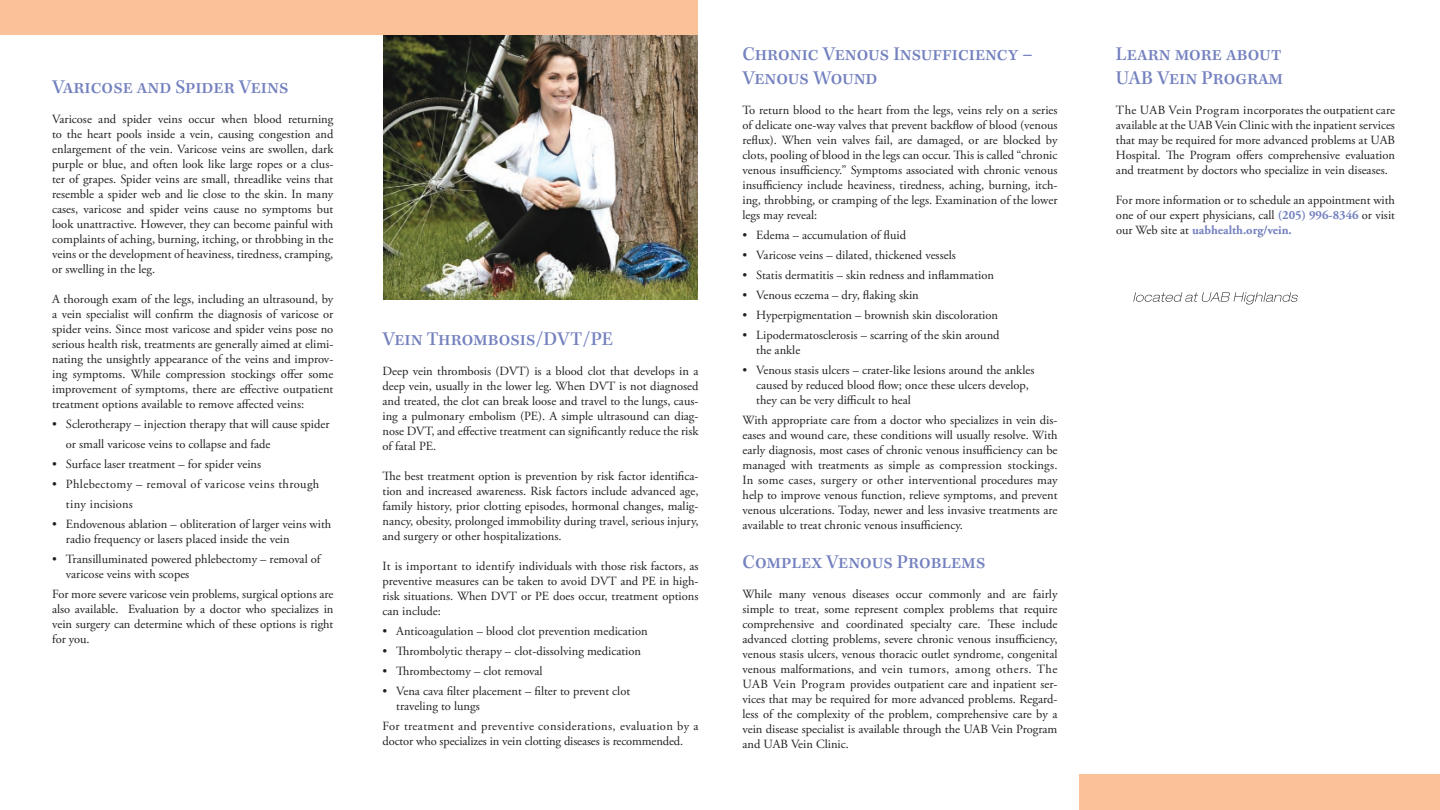
<style>
.page{position:relative;width:1440px;height:810px;background:#fff}
.page>*{position:absolute;margin:0;border:0;box-sizing:border-box;transform-origin:0 0}
.t1{font:500 20px/24px "Kepler Std";color:#7481bf}
.t2{font:12.5px/15px "Adobe Garamond Pro";color:#231f20;text-align:justify}
.t3{font:12.5px/20px "Adobe Garamond Pro";letter-spacing:.03em;color:#231f20}
.s1{font-weight:700;color:#7481bf}
</style>
<div class="page">
<div style="left:0;top:0;width:697px;height:35px;background:#fbc29a"></div>
<svg style="left:1133px;top:292px;width:165px;height:12px"></svg>
<div style="left:1079px;top:775px;width:361px;height:35px;background:#fbc29a"></div>
<img style="left:384px;top:35px;width:313px;height:265px">
<h1 class="t1" style="left:52px;top:75px;width:238px">Varicose and Spider Veins</h1>
<p class="t2" style="left:52px;top:112px;width:283px">Varicose and spider veins occur when blood returning to the heart pools inside a vein, causing congestion and enlargement of the vein. Varicose veins are swollen, dark purple or blue, and often look like large ropes or a clus&shy;ter of grapes. Spider veins are small, threadlike veins that resemble a spider web and lie close to the skin. In many cases, varicose and spider veins cause no symptoms but look unattractive. However, they can become painful with complaints of aching, burning, itching, or throbbing in the veins or the development of heaviness, tiredness, cramping, or swelling in the leg.</p>
<p class="t2" style="left:52px;top:292px;width:283px">A thorough exam of the legs, including an ultrasound, by a vein specialist will confirm the diagnosis of varicose or spider veins. Since most varicose and spider veins pose no serious health risk, treatments are generally aimed at elimi&shy;nating the unsightly appearance of the veins and improv&shy;ing symptoms. While compression stockings offer some improvement of symptoms, there are effective outpatient treatment options available to remove affected veins:</p>
<p class="t2" style="left:66px;top:414px;width:265px;line-height:20px;text-indent:-14px">• Sclerotherapy – injection therapy that will cause spider or small varicose veins to collapse and fade</p>
<p class="t2" style="left:52px;top:457px;width:210px">• Surface laser treatment – for spider veins</p>
<p class="t3" style="left:66px;top:474px;width:255px;text-indent:-14px">• Phlebectomy – removal of varicose veins through tiny incisions</p>
<p class="t2" style="left:66px;top:517px;width:267px;text-indent:-14px">• Endovenous ablation – obliteration of larger veins with radio frequency or lasers placed inside the vein</p>
<p class="t2" style="left:66px;top:552px;width:256px;text-indent:-14px">• Transilluminated powered phlebectomy – removal of varicose veins with scopes</p>
<p class="t2" style="left:52px;top:587px;width:283px">For more severe varicose vein problems, surgical options are also available. Evaluation by a doctor who specializes in vein surgery can determine which of these options is right for you.</p>
<h1 class="t1" style="left:382px;top:327px;width:232px">Vein Thrombosis/DVT/PE</h1>
<p class="t2" style="left:382px;top:364px;width:318px">Deep vein thrombosis (DVT) is a blood clot that develops in a deep vein, usually in the lower leg. When DVT is not diagnosed and treated, the clot can break loose and travel to the lungs, caus&shy;ing a pulmonary embolism (PE). A simple ultrasound can diag&shy;nose DVT, and effective treatment can significantly reduce the risk of fatal PE.</p>
<p class="t2" style="left:382px;top:469px;width:318px">The best treatment option is prevention by risk factor identifica&shy;tion and increased awareness. Risk factors include advanced age, family history, prior clotting episodes, hormonal changes, malig&shy;nancy, obesity, prolonged immobility during travel, serious injury, and surgery or other hospitalizations.</p>
<p class="t2" style="left:382px;top:559px;width:318px">It is important to identify individuals with those risk factors, as preventive measures can be taken to avoid DVT and PE in high&shy;risk situations. When DVT or PE does occur, treatment options can include:</p>
<p class="t2" style="left:382px;top:624px;width:267px">• Anticoagulation – blood clot prevention medication</p>
<p class="t2" style="left:382px;top:644px;width:260px">• Thrombolytic therapy – clot-dissolving medication</p>
<p class="t2" style="left:382px;top:664px;width:162px">• Thrombectomy – clot removal</p>
<p class="t2" style="left:396px;top:684px;width:236px;text-indent:-14px">• Vena cava filter placement – filter to prevent clot traveling to lungs</p>
<p class="t2" style="left:382px;top:719px;width:318px">For treatment and preventive considerations, evaluation by a doctor who specializes in vein clotting diseases is recommended.</p>
<h1 class="t1" style="left:742px;top:43px;width:292px">Chronic Venous Insufficiency –<br>Venous Wound</h1>
<p class="t2" style="left:742px;top:103px;width:317px">To return blood to the heart from the legs, veins rely on a series of delicate one-way valves that prevent backflow of blood (venous reflux). When vein valves fail, are damaged, or are blocked by clots, pooling of blood in the legs can occur. This is called “chronic venous insufficiency.” Symptoms associated with chronic venous insufficiency include heaviness, tiredness, aching, burning, itch&shy;ing, throbbing, or cramping of the legs. Examination of the lower legs may reveal:</p>
<p class="t2" style="left:743px;top:228px;width:165px">• Edema – accumulation of fluid</p>
<p class="t2" style="left:743px;top:248px;width:215px">• Varicose veins – dilated, thickened vessels</p>
<p class="t2" style="left:743px;top:268px;width:253px">• Statis dermatitis – skin redness and inflammation</p>
<p class="t2" style="left:743px;top:288px;width:178px">• Venous eczema – dry, flaking skin</p>
<p class="t2" style="left:743px;top:308px;width:257px">• Hyperpigmentation – brownish skin discoloration</p>
<p class="t2" style="left:756px;top:328px;width:245px;text-indent:-14px">• Lipodermatosclerosis – scarring of the skin around the ankle</p>
<p class="t2" style="left:756px;top:363px;width:280px;text-align:left;text-indent:-14px">• Venous stasis ulcers – crater-like lesions around the ankles caused by reduced blood flow; once these ulcers develop, they can be very difficult to heal</p>
<p class="t2" style="left:743px;top:413px;width:317px">With appropriate care from a doctor who specializes in vein dis&shy;eases and wound care, these conditions will usually resolve. With early diagnosis, most cases of chronic venous insufficiency can be managed with treatments as simple as compression stockings.<br>In some cases, surgery or other interventional procedures may help to improve venous function, relieve symptoms, and prevent venous ulcerations. Today, newer and less invasive treatments are available to treat chronic venous insufficiency.</p>
<h1 class="t1" style="left:742px;top:551px;width:244px">Complex Venous Problems</h1>
<p class="t2" style="left:742px;top:587px;width:317px">While many venous diseases occur commonly and are fairly simple to treat, some represent complex problems that require comprehensive and coordinated specialty care. These include advanced clotting problems, severe chronic venous insufficiency, venous stasis ulcers, venous thoracic outlet syndrome, congenital venous malformations, and vein tumors, among others. The UAB Vein Program provides outpatient care and inpatient ser&shy;vices that may be required for more advanced problems. Regard&shy;less of the complexity of the problem, comprehensive care by a vein disease specialist is available through the UAB Vein Program and UAB Vein Clinic.</p>
<h1 class="t1" style="left:1116px;top:43px;width:169px">Learn more about<br>UAB Vein Program</h1>
<p class="t2" style="left:1116px;top:103px;width:281px">The UAB Vein Program incorporates the outpatient care available at the UAB Vein Clinic with the inpatient services that may be required for more advanced problems at UAB Hospital. The Program offers comprehensive evaluation and treatment by doctors who specialize in vein diseases.</p>
<p class="t2" style="left:1116px;top:193px;width:281px">For more information or to schedule an appointment with one of our expert physicians, call <span class="s1">(205) 996-8346</span> or visit our Web site at <span class="s1">uabhealth.org/vein.</span></p>
</div>
